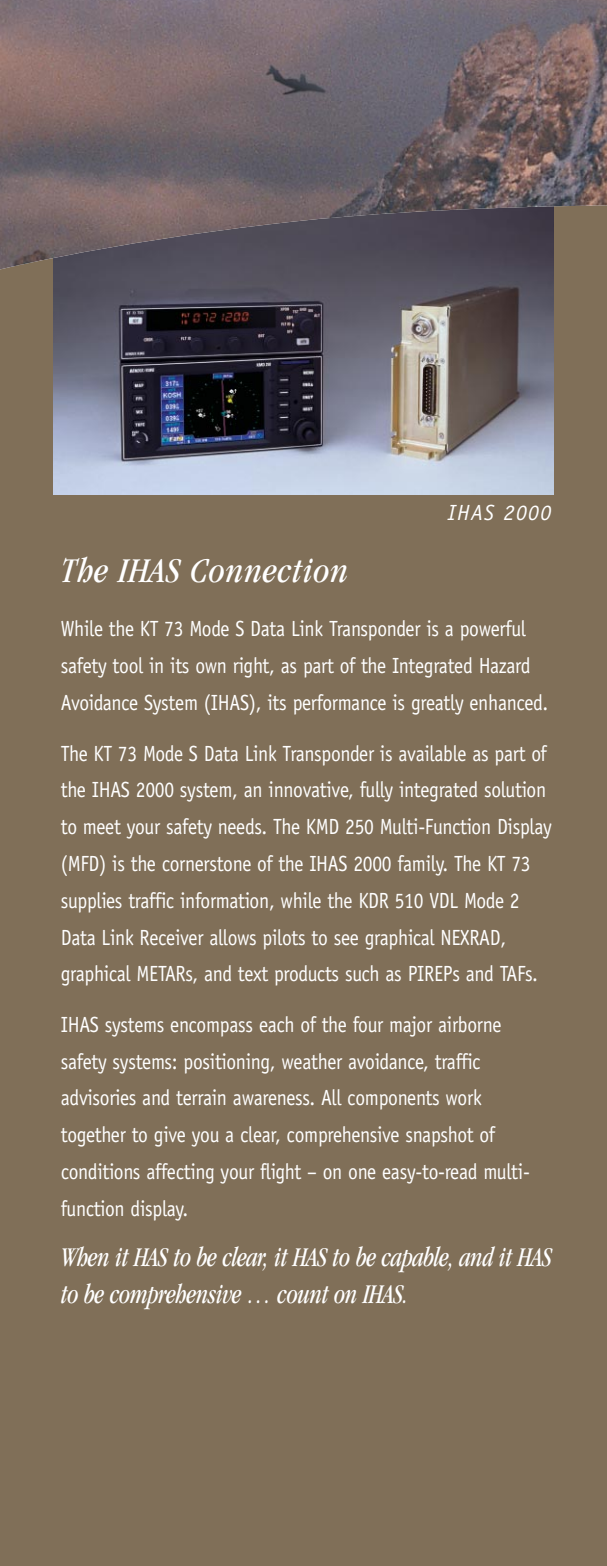
<style>
.page{position:relative;width:607px;height:1566px;background:#fff}
.page>*{position:absolute;margin:0;border:0;box-sizing:border-box;transform-origin:0 0}
.t1{font:italic condensed 36px "Garamond";letter-spacing:.02em;color:#fff}
.t2{font:italic condensed 28px/36.8px "Garamond";letter-spacing:-.015em;color:#fff;scale:.89 1}
.t3{font:22px/36.8px "Officina Sans";letter-spacing:-.015em;color:#fff;scale:.89 1}
.t4{font:italic 22px "Officina Sans";letter-spacing:.055em;color:#fff}
</style>
<div class="page">
<div style="left:0;top:0;width:606px;height:1566px;background:#806f58"></div>
<img style="left:54px;top:275px;width:499px;height:219px">
<img style="left:0;top:0;width:606px;height:275px">
<p class="t4" style="left:447px;top:504px;width:105px">IHAS 2000</p>
<h1 class="t1" style="left:61px;top:556px;width:288px">The IHAS Connection</h1>
<p class="t3" style="left:61px;top:612px;width:549px">While the KT 73 Mode S Data Link Transponder is a powerful safety tool in its own right, as part of the Integrated Hazard<br>Avoidance System (IHAS), its performance is greatly enhanced.</p>
<p class="t3" style="left:61px;top:737px;width:553px">The KT 73 Mode S Data Link Transponder is available as part of the IHAS 2000 system, an innovative, fully integrated solution to meet your safety needs. The KMD 250 Multi-Function Display (MFD) is the cornerstone of the IHAS 2000 family. The KT 73 supplies traffic information, while the KDR 510 VDL Mode 2<br>Data Link Receiver allows pilots to see graphical NEXRAD, graphical METARs, and text products such as PIREPs and TAFs.</p>
<p class="t3" style="left:61px;top:1008px;width:528px">IHAS systems encompass each of the four major airborne safety systems: positioning, weather avoidance, traffic advisories and terrain awareness. All components work together to give you a clear, comprehensive snapshot of conditions affecting your flight – on one easy-to-read multi&shy;function display.</p>
<p class="t2" style="left:61px;top:1241px;width:553px">When it HAS to be clear, it HAS to be capable, and it HAS to be comprehensive … count on IHAS.</p>
</div>
